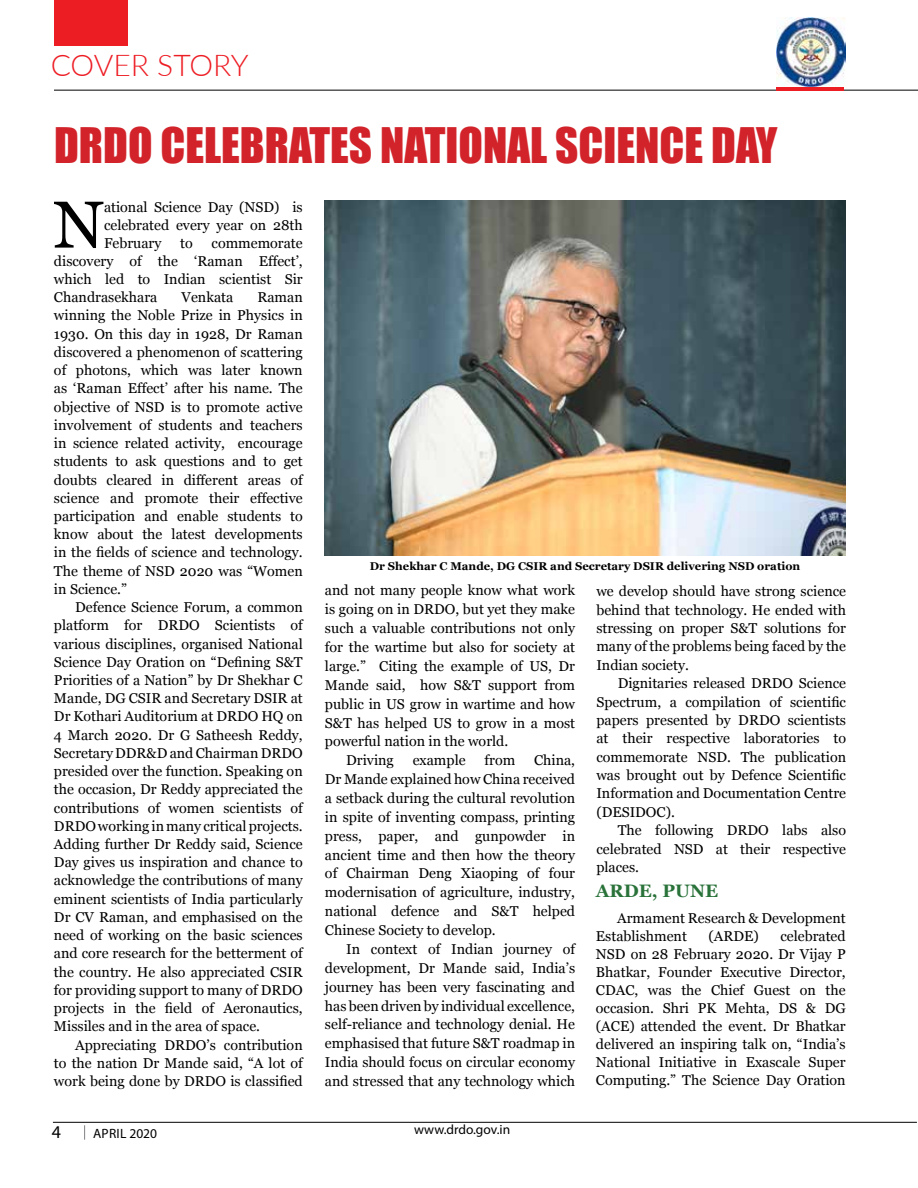
<style>
.page{position:relative;width:918px;height:1188px;background:#fff}
.page>*{position:absolute;margin:0;border:0;box-sizing:border-box;transform-origin:0 0}
.t1{font:66.15px "Georgia";color:#000}
.t2{font:45px "Impact";color:#d2232a}
.t3{font:300 30px "Lato";letter-spacing:-.005em;color:#ed1d24}
.t4{font:700 18px "Georgia";color:#297239}
.t5{font:18px "Myriad Pro";color:#000}
.t6{font:14.25px/18.3px "Georgia";color:#000;text-align:justify}
.t7{font:13.5px "Myriad Pro";color:#000}
.t8{font:13.5px "Myriad Pro";letter-spacing:.02em;color:#000}
.t9{font:700 11.25px "Georgia";color:#000}
</style>
<div class="page">
<hr style="left:54px;top:90px;width:864px;height:1px;background:#000">
<div style="left:54px;top:0;width:74px;height:46px;background:#ed1d24"></div>
<hr style="left:53px;top:1122px;width:864px;height:1px;background:#000">
<svg style="left:84px;top:1125px;width:1px;height:15px"></svg>
<img style="left:777px;top:18px;width:69px;height:68px">
<hr style="left:776px;top:87px;width:68px;height:3px;background:#ed1d24">
<img style="left:325px;top:201px;width:521px;height:354px">
<h3 class="t3" style="left:51px;top:44px;width:199px">COVER STORY</h3>
<h2 class="t2" style="left:54px;top:111px;width:209px">DRDO CELEBRAT</h2>
<h2 class="t2" style="left:330px;top:111px;width:449px">ES NATIONAL SCIENCE DAY</h2>
<h1 class="t1" style="left:53px;top:187px;width:52px">N</h1>
<p class="t6" style="left:104px;top:198px;width:200px">ational Science Day (NSD) is celebrated every year on 28th February</p>
<p class="t6" style="left:54px;top:233px;width:250px;text-indent:158px">commemorate discovery of the ‘Raman Effect’, which led to Indian scientist Sir Chandrasekhara</p>
<p class="t6" style="left:180px;top:233px;width:14px">to</p>
<p class="t6" style="left:182px;top:288px;width:53px">Venkata</p>
<p class="t6" style="left:54px;top:288px;width:250px;text-indent:203px">Raman winning the Noble Prize in Physics in 1930. On this day in 1928, Dr Raman discovered a phenomenon of scattering of photons, which was later known as ‘Raman Effect’ after his name. The objective of NSD is to promote active involvement of students and teachers in science related activity, encourage students to ask questions and to get doubts cleared in different areas of science and promote their effective participation and enable students to know about the latest developments in the fields of science and technology.<br>The theme of NSD 2020 was “Women in Science.”</p>
<p class="t6" style="left:54px;top:598px;width:250px;text-indent:21px">Defence Science Forum, a common platform for DRDO Scientists of various disciplines, organised National Science Day Oration on “Defining S&amp;T Priorities of a Nation” by Dr Shekhar C Mande, DG CSIR and Secretary DSIR at Dr Kothari Auditorium at DRDO HQ on 4 March 2020. Dr G Satheesh Reddy, Secretary DDR&amp;D and Chairman DRDO presided over the function. Speaking on the occasion, Dr Reddy appreciated the contributions of women scientists of DRDO working in many critical projects.<br>Adding further Dr Reddy said, Science Day gives us inspiration and chance to acknowledge the contributions of many eminent scientists of India particularly Dr CV Raman, and emphasised on the need of working on the basic sciences and core research for the betterment of the country. He also appreciated CSIR for providing support to many of DRDO projects in the field of Aeronautics, Missiles and in the area of space.</p>
<p class="t6" style="left:54px;top:1035px;width:250px;text-indent:21px">Appreciating DRDO’s contribution to the nation Dr Mande said, “A lot of work being done by DRDO is classified</p>
<p class="t9" style="left:370px;top:560px;width:432px">Dr Shekhar C Mande, DG CSIR and Secretary DSIR delivering NSD oration</p>
<p class="t6" style="left:325px;top:581px;width:252px">and not many people know what work</p>
<p class="t6" style="left:325px;top:600px;width:252px">is going on in DRDO, but yet they make</p>
<p class="t6" style="left:325px;top:619px;width:252px">such a valuable contributions not only</p>
<p class="t6" style="left:325px;top:638px;width:252px">for the wartime but also for society at</p>
<p class="t6" style="left:325px;top:657px;width:252px">large.” Citing the example of US, Dr</p>
<p class="t6" style="left:325px;top:676px;width:252px">Mande said, how S&amp;T support from</p>
<p class="t6" style="left:325px;top:695px;width:252px">public in US grow in wartime and how</p>
<p class="t6" style="left:325px;top:713px;width:252px">S&amp;T has helped US to grow in a most</p>
<p class="t6" style="left:325px;top:732px;width:185px">powerful nation in the world.</p>
<p class="t6" style="left:346px;top:751px;width:49px">Driving</p>
<p class="t6" style="left:413px;top:751px;width:54px">example</p>
<p class="t6" style="left:485px;top:751px;width:32px">from</p>
<p class="t6" style="left:596px;top:582px;width:251px">we develop should have strong science behind that technology. He ended with stressing on proper S&amp;T solutions for many of the problems being faced by the Indian society.</p>
<p class="t6" style="left:596px;top:674px;width:251px;text-indent:21px">Dignitaries released DRDO Science Spectrum, a compilation of scientific papers presented by DRDO scientists at their respective laboratories to commemorate NSD. The publication was brought out by Defence Scientific Information and Documentation Centre (DESIDOC).</p>
<p class="t6" style="left:596px;top:821px;width:251px;text-indent:21px">The following DRDO labs also celebrated NSD at their respective places.</p>
<p class="t6" style="left:325px;top:751px;width:252px;line-height:18.9px;text-indent:209px">China, Dr Mande explained how China received a setback during the cultural revolution in spite of inventing compass, printing press, paper, and gunpowder in ancient time and then how the theory of Chairman Deng Xiaoping of four modernisation of agriculture, industry, national defence and S&amp;T helped Chinese Society to develop.</p>
<p class="t6" style="left:325px;top:940px;width:252px;line-height:18.9px;text-indent:21px">In context of Indian journey of development, Dr Mande said, India’s journey has been very fascinating and has been driven by individual excellence, self-reliance and technology denial. He emphasised that future S&amp;T roadmap in India should focus on circular economy and stressed that any technology which</p>
<p class="t4" style="left:596px;top:880px;width:121px">ARDE, Pune</p>
<p class="t6" style="left:596px;top:909px;width:251px;text-indent:21px">Armament Research &amp; Development<br>Establishment</p>
<p class="t6" style="left:596px;top:927px;width:251px;text-indent:184px">celebrated NSD on 28 February 2020. Dr Vijay P Bhatkar, Founder Executive Director, CDAC, was the Chief Guest on the occasion. Shri PK Mehta, DS &amp; DG (ACE) attended the event. Dr Bhatkar delivered an inspiring talk on, “India’s National Initiative in Exascale Super Computing.” The Science Day Oration</p>
<p class="t6" style="left:709px;top:927px;width:52px">(ARDE)</p>
<p class="t5" style="left:52px;top:1121px;width:11px">4</p>
<p class="t7" style="left:414px;top:1121px;width:98px">www.drdo.gov.in</p>
<p class="t8" style="left:93px;top:1125px;width:66px">APRIL 2020</p>
</div>
